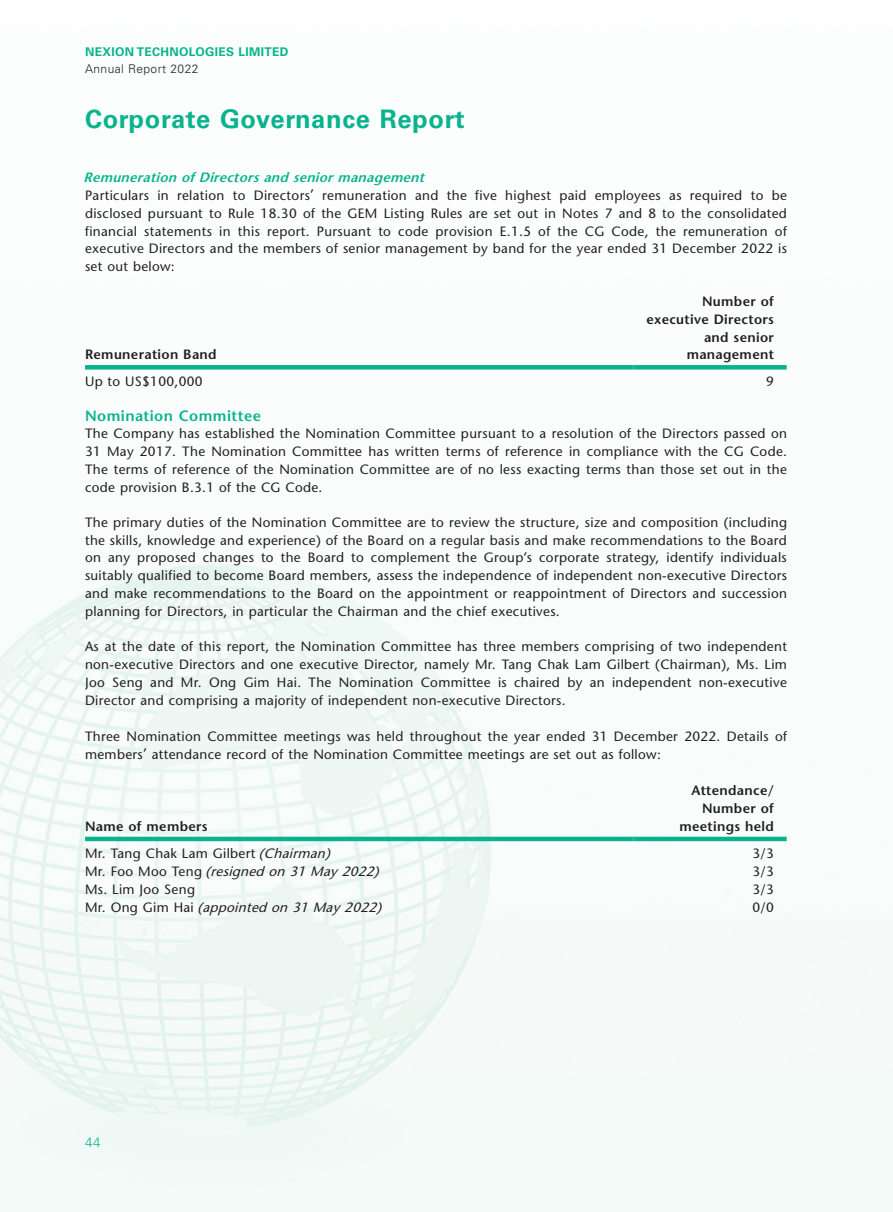
<style>
.page{position:relative;width:893px;height:1212px;background:#fff}
.page>*{position:absolute;margin:0;border:0;box-sizing:border-box;transform-origin:0 0}
.t1{font:700 25.5px "Univers LT Std";letter-spacing:.025em;color:#09b38d}
.t2{font:600 15px "Stone Sans Std";letter-spacing:.03em;color:#09b38d}
.t3{font:500 13.5px/17.9px "Stone Sans Std";letter-spacing:.025em;color:#231f20;text-align:justify}
.t4{font:600 13.5px/17.9px "Stone Sans Std";letter-spacing:.025em;color:#231f20;text-align:right}
.t5{font:italic 500 13.5px "Stone Sans Std";color:#231f20}
.t6{font:italic 600 13.5px "Stone Sans Std";color:#09b38d}
.t7{font:300 13.5px "Univers LT Std";color:#09b38d}
.t8{font:700 12px "Univers LT Std";letter-spacing:.03em;color:#09b38d}
.t9{font:300 12px "Univers LT Std";letter-spacing:.035em;color:#231f20}
.s1{font-style:italic}
.s2{font-style:normal}
</style>
<div class="page">
<img style="left:0;top:564px;width:893px;height:648px">
<div style="left:85px;top:365px;width:549px;height:5px;background:#09b38d"></div>
<div style="left:634px;top:365px;width:153px;height:5px;background:#09b38d"></div>
<hr style="left:85px;top:837px;width:549px;height:4px;background:#09b38d">
<hr style="left:634px;top:837px;width:153px;height:4px;background:#09b38d">
<p class="t8" style="left:85px;top:45px;width:205px">NEXION TECHNOLOGIES LIMITED</p>
<p class="t9" style="left:85px;top:61px;width:115px">Annual Report 2022</p>
<h1 class="t1" style="left:85px;top:104px;width:381px">Corporate Governance Report</h1>
<p class="t6" style="left:84px;top:169px;width:346px">Remuneration ofDirectorsand seniormanagement</p>
<p class="t3" style="left:85px;top:186px;width:703px">Particulars in relation to Directors’ remuneration and the five highest paid employees as required to be disclosed pursuant to Rule 18.30 of the GEM Listing Rules are set out in Notes 7 and 8 to the consolidated financial statements in this report. Pursuant to code provision E.1.5 of the CG Code, the remuneration of executive Directors and the members of senior management by band for the year ended 31 December 2022 is set out below:</p>
<p class="t4" style="left:85px;top:346px;width:133px">Remuneration Band</p>
<p class="t4" style="left:647px;top:292px;width:129px">Number of executive Directors and senior management</p>
<p class="t3" style="left:85px;top:372px;width:119px">Up to US$100,000</p>
<p class="t3" style="left:766px;top:372px;width:9px">9</p>
<p class="t2" style="left:85px;top:406px;width:177px">Nomination Committee</p>
<p class="t3" style="left:85px;top:425px;width:703px">The Company has established the Nomination Committee pursuant to a resolution of the Directors passed on 31 May 2017. The Nomination Committee has written terms of reference in compliance with the CG Code.<br>The terms of reference of the Nomination Committee are of no less exacting terms than those set out in the code provision B.3.1 of the CG Code.</p>
<p class="t3" style="left:85px;top:513px;width:704px">The primary duties of the Nomination Committee are to review the structure, size and composition (including the skills, knowledge and experience) of the Board on a regular basis and make recommendations to the Board on any proposed changes to the Board to complement the Group’s corporate strategy, identify individuals suitably qualified to become Board members, assess the independence of independent non-executive Directors and make recommendations to the Board on the appointment or reappointment of Directors and succession planning for Directors, in particular the Chairman and the chief executives.</p>
<p class="t3" style="left:85px;top:637px;width:703px">As at the date of this report, the Nomination Committee has three members comprising of two independent non-executive Directors and one executive Director, namely Mr. Tang Chak Lam Gilbert (Chairman), Ms. Lim Joo Seng and Mr. Ong Gim Hai. The Nomination Committee is chaired by an independent non-executive Director and comprising a majority of independent non-executive Directors.</p>
<p class="t3" style="left:85px;top:727px;width:703px">Three Nomination Committee meetings was held throughout the year ended 31 December 2022. Details of members’ attendance record of the Nomination Committee meetings are set out as follow:</p>
<p class="t4" style="left:85px;top:817px;width:124px">Name of members</p>
<p class="t4" style="left:679px;top:781px;width:96px">Attendance/<br>Number of meetings held</p>
<p class="t3" style="left:85px;top:844px;width:251px">Mr. Tang Chak Lam Gilbert <span class="s1">(Chairman)</span></p>
<p class="t3" style="left:752px;top:844px;width:23px">3/3</p>
<p class="t5" style="left:85px;top:863px;width:299px"><span class="s2">M r . F o o M o o Te n g</span> (resigned on 31 May 2022)</p>
<p class="t3" style="left:752px;top:862px;width:23px">3/3</p>
<p class="t3" style="left:85px;top:880px;width:111px">Ms. Lim Joo Seng</p>
<p class="t3" style="left:752px;top:880px;width:23px">3/3</p>
<p class="t5" style="left:85px;top:899px;width:302px"><span class="s2">M r . O n g G i m H a i</span> (appointed on 31 May 2022)</p>
<p class="t3" style="left:752px;top:898px;width:23px">0/0</p>
<p class="t7" style="left:85px;top:1134px;width:17px">44</p>
</div>
